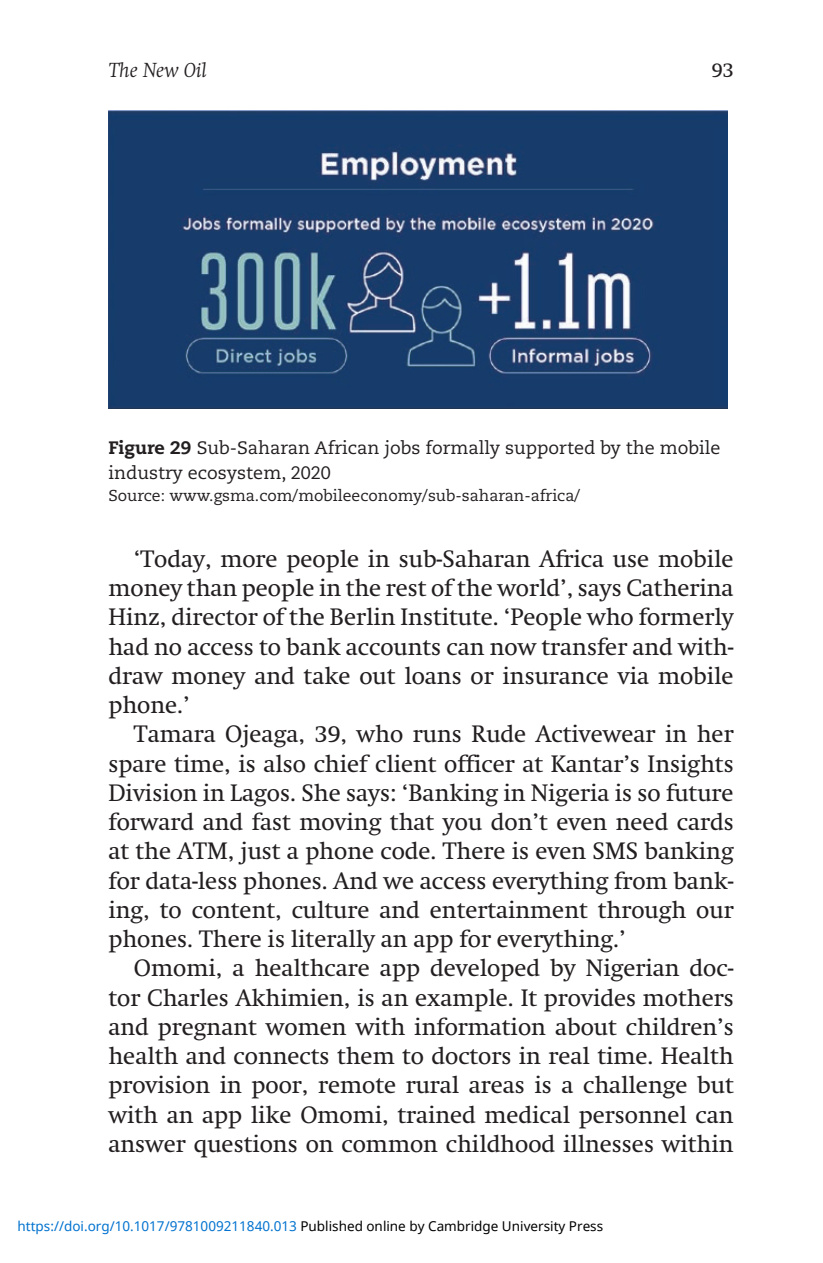
<style>
.page{position:relative;width:823px;height:1263px;background:#fff}
.page>*{position:absolute;margin:0;border:0;box-sizing:border-box;transform-origin:0 0}
.para{font:23.62px "Swift";color:#231f20}
.t1{font:italic 300 20.25px "Swift";color:#231f20}
.t2{font:20.25px "Swift";color:#231f20}
.capt{font:18px/24.8px "Caecilia";color:#231f20}
.Fig_SC{font:15.75px "Caecilia";color:#231f20}
.t3{font:13.5px "Noto Sans";color:#0172cf}
.s1{font-weight:800}
.s2{color:#000}
</style>
<div class="page">
<img style="left:108px;top:110px;width:619px;height:298px">
<p class="t1" style="left:108px;top:58px;width:100px">The New Oil</p>
<p class="t2" style="left:711px;top:58px;width:24px">93</p>
<p class="capt" style="left:108px;top:435px;width:613px"><span class="s1">Figure 29</span> Sub-Saharan African jobs formally supported by the mobile industry ecosystem, 2020</p>
<p class="Fig_SC" style="left:108px;top:486px;width:473px">Source: www.gsma.com/mobileeconomy/sub-saharan-africa/</p>
<p class="para" style="left:134px;top:545px;width:601px">‘Today, more people in sub-Saharan Africa use mobile</p>
<p class="para" style="left:108px;top:574px;width:627px">money than people in the rest of the world’, says Catherina</p>
<p class="para" style="left:108px;top:603px;width:626px">Hinz, director of the Berlin Institute. ‘People who formerly</p>
<p class="para" style="left:108px;top:632px;width:627px">had no access to bank accounts can now transfer and with-</p>
<p class="para" style="left:108px;top:662px;width:627px">draw money and take out loans or insurance via mobile</p>
<p class="para" style="left:108px;top:691px;width:83px">phone.’</p>
<p class="para" style="left:134px;top:720px;width:601px">Tamara Ojeaga, 39, who runs Rude Activewear in her</p>
<p class="para" style="left:108px;top:749px;width:627px">spare time, is also chief client officer at Kantar’s Insights</p>
<p class="para" style="left:108px;top:779px;width:626px">Division in Lagos. She says: ‘Banking in Nigeria is so future</p>
<p class="para" style="left:108px;top:808px;width:627px">forward and fast moving that you don’t even need cards</p>
<p class="para" style="left:108px;top:837px;width:627px">at the ATM, just a phone code. There is even SMS banking</p>
<p class="para" style="left:108px;top:866px;width:627px">for data-less phones. And we access everything from bank-</p>
<p class="para" style="left:108px;top:896px;width:627px">ing, to content, culture and entertainment through our</p>
<p class="para" style="left:108px;top:925px;width:519px">phones. There is literally an app for everything.’</p>
<p class="para" style="left:134px;top:954px;width:601px">Omomi, a healthcare app developed by Nigerian doc-</p>
<p class="para" style="left:108px;top:983px;width:627px">tor Charles Akhimien, is an example. It provides mothers</p>
<p class="para" style="left:108px;top:1013px;width:627px">and pregnant women with information about children’s</p>
<p class="para" style="left:108px;top:1042px;width:626px">health and connects them to doctors in real time. Health</p>
<p class="para" style="left:108px;top:1071px;width:627px">provision in poor, remote rural areas is a challenge but</p>
<p class="para" style="left:108px;top:1100px;width:627px">with an app like Omomi, trained medical personnel can</p>
<p class="para" style="left:108px;top:1130px;width:626px">answer questions on common childhood illnesses within</p>
<p class="t3" style="left:18px;top:1216px;width:587px">https://doi.org/10.1017/9781009211840.013 <span class="s2">Published online by Cambridge University Press</span></p>
</div>
